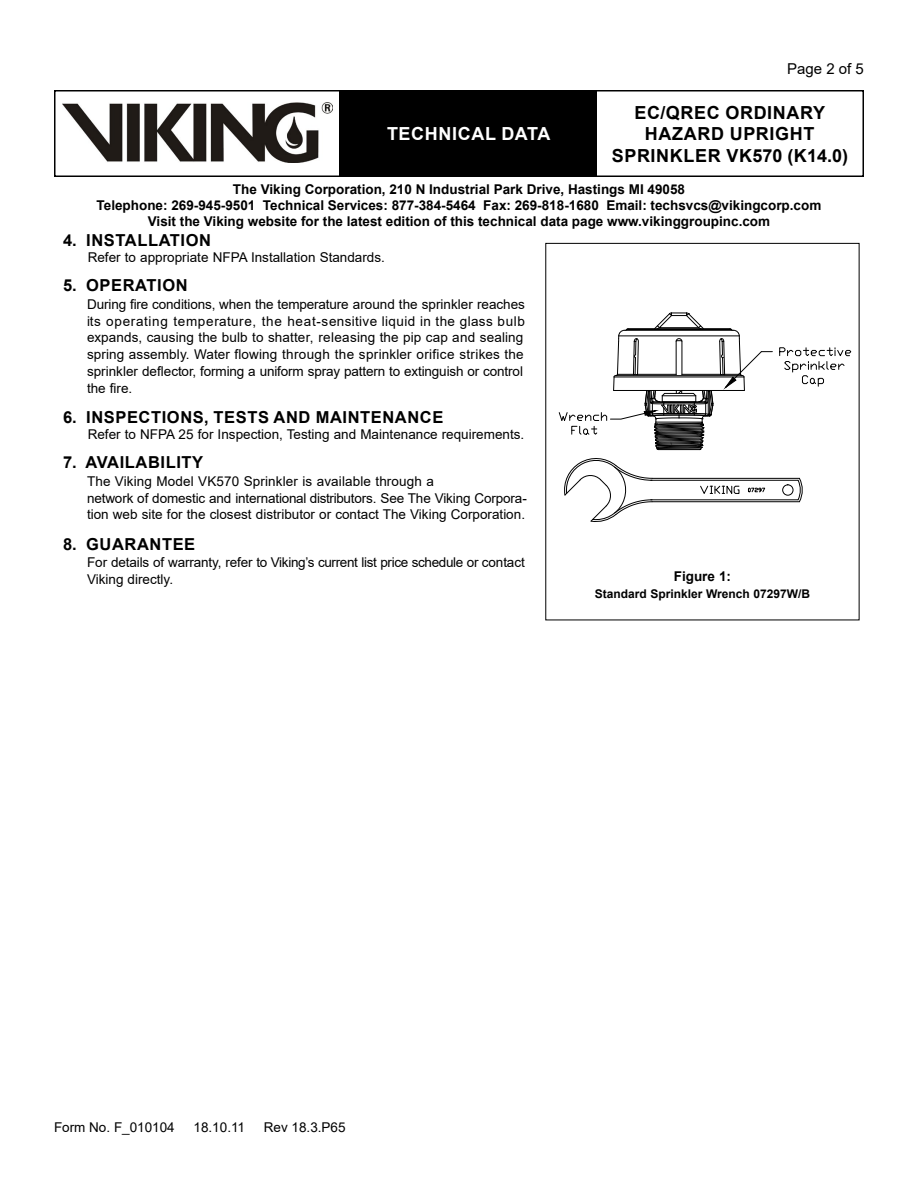
<style>
.page{position:relative;width:918px;height:1188px;background:#fff}
.page>*{position:absolute;margin:0;border:0;box-sizing:border-box;transform-origin:0 0}
.t1{font:700 18px/21.6px "Arial";letter-spacing:.035em;color:#000;text-align:center}
.t2{font:700 18px "Arial";letter-spacing:.035em;color:#fff}
.t3{font:700 16.5px "Arial";letter-spacing:.035em;color:#000}
.t4{font:15px "Arial";color:#000}
.t5{font:13.5px/16.8px "Arial";color:#000}
.t6{font:700 13.5px/16.2px "Arial";color:#000;text-align:center}
.t7{font:700 12px "Arial";color:#000}
</style>
<div class="page">
<div style="left:54px;top:90px;width:810px;height:87px;border:2px solid #000"></div>
<div style="left:340px;top:91px;width:257px;height:85px;background:#000"></div>
<img style="left:63px;top:102px;width:269px;height:60px">
<svg style="left:779px;top:348px;width:72px;height:38px"></svg>
<hr style="left:652px;top:478px;width:147px;height:1px;background:#000">
<hr style="left:652px;top:501px;width:147px;height:1px;background:#000">
<svg style="left:798px;top:478px;width:5px;height:24px"></svg>
<div style="left:783px;top:485px;width:10px;height:10px;border:1px solid #000;border-radius:50%"></div>
<hr style="left:651px;top:480px;width:147px;height:1px;background:#000">
<hr style="left:651px;top:500px;width:147px;height:1px;background:#000">
<svg style="left:564px;top:458px;width:88px;height:64px"></svg>
<svg style="left:700px;top:485px;width:39px;height:9px"></svg>
<svg style="left:748px;top:488px;width:17px;height:4px"></svg>
<svg style="left:559px;top:313px;width:213px;height:137px"></svg>
<h1 class="t2" style="left:387px;top:121px;width:165px">TECHNICAL DATA</h1>
<p class="t4" style="left:787px;top:59px;width:78px">Page 2 of 5</p>
<h1 class="t1" style="left:612px;top:102px;width:238px">EC/QREC ORDINARY<br>HAZARD UPRIGHT<br>SPRINKLER VK570 (K14.0)</h1>
<p class="t6" style="left:97px;top:181px;width:726px">The Viking Corporation, 210 N Industrial Park Drive, Hastings MI 49058<br>Telephone: 269-945-9501 Technical Services: 877-384-5464 Fax: 269-818-1680 Email: techsvcs@vikingcorp.com<br>Visit the Viking website for the latest edition of this technical data page www.vikinggroupinc.com</p>
<p class="t3" style="left:63px;top:229px;width:150px">4. INSTALLATION</p>
<p class="t5" style="left:88px;top:249px;width:299px">Refer to appropriate NFPA Installation Standards.</p>
<p class="t3" style="left:63px;top:274px;width:126px">5. OPERATION</p>
<p class="t5" style="left:87px;top:296px;width:440px">During fire conditions, when the temperature around the sprinkler reaches its operating temperature, the heat-sensitive liquid in the glass bulb expands, causing the bulb to shatter, releasing the pip cap and sealing spring assembly. Water flowing through the sprinkler orifice strikes the sprinkler deflector, forming a uniform spray pattern to extinguish or control the fire.</p>
<p class="t3" style="left:63px;top:406px;width:382px">6. INSPECTIONS, TESTS AND MAINTENANCE</p>
<p class="t5" style="left:88px;top:426px;width:438px">Refer to NFPA 25 for Inspection, Testing and Maintenance requirements.</p>
<p class="t3" style="left:63px;top:451px;width:142px">7. AVAILABILITY</p>
<p class="t5" style="left:87px;top:473px;width:441px">The Viking Model VK570 Sprinkler is available through a<br>network of domestic and international distributors. See The Viking Corpora&shy;tion web site for the closest distributor or contact The Viking Corporation.</p>
<p class="t3" style="left:63px;top:532px;width:134px">8. GUARANTEE</p>
<p class="t5" style="left:87px;top:554px;width:439px">For details of warranty, refer to Viking’s current list price schedule or contact<br>Viking directly.</p>
<p class="t6" style="left:674px;top:568px;width:59px">Figure 1:</p>
<p class="t7" style="left:595px;top:586px;width:217px">Standard Sprinkler Wrench 07297W/B</p>
<p class="t5" style="left:54px;top:1119px;width:122px">Form No. F_010104</p>
<p class="t5" style="left:194px;top:1119px;width:53px">18.10.11</p>
<p class="t5" style="left:264px;top:1119px;width:83px">Rev 18.3.P65</p>
</div>
